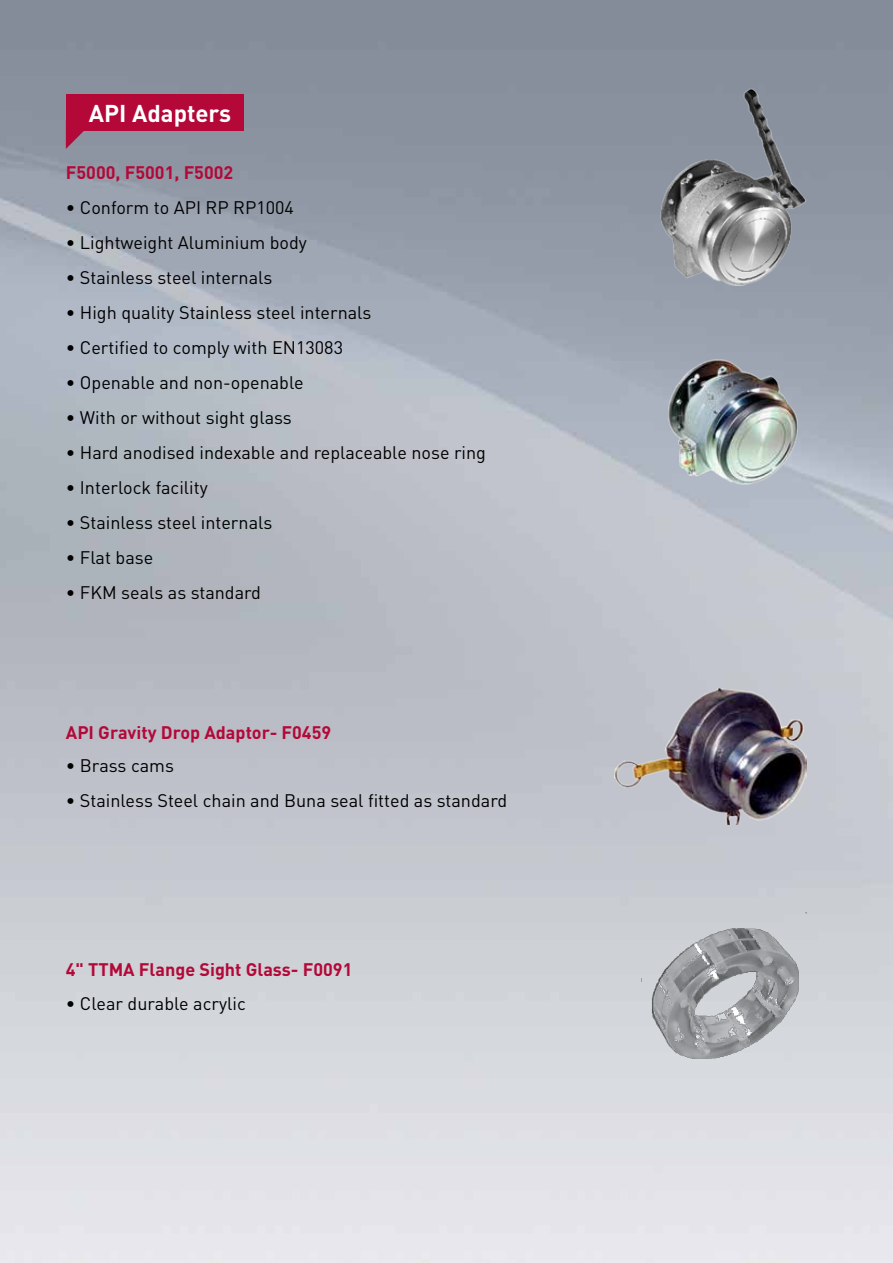
<style>
.page{position:relative;width:893px;height:1263px;background:#fff}
.page>*{position:absolute;margin:0;border:0;box-sizing:border-box;transform-origin:0 0}
.t1{font:700 24px "DINOT";color:#fff}
.t2{font:18px "DINOT";color:#000}
.t3{font:700 18px "DINOT";color:#b30838}
</style>
<div class="page">
<img style="left:0;top:0;width:893px;height:1263px">
<img style="left:665px;top:355px;width:134px;height:131px">
<img style="left:648px;top:78px;width:169px;height:221px">
<img style="left:614px;top:688px;width:192px;height:137px">
<img style="left:642px;top:912px;width:164px;height:154px">
<div style="left:66px;top:95px;width:178px;height:36px;background:#b30838"></div>
<svg style="left:66px;top:131px;width:29px;height:18px"></svg>
<h1 class="t1" style="left:89px;top:97px;width:144px">API Adapters</h1>
<p class="t3" style="left:66px;top:160px;width:169px">F5000, F5001, F5002</p>
<p class="t2" style="left:66px;top:196px;width:230px">• Conform to API RP RP1004</p>
<p class="t2" style="left:66px;top:231px;width:243px">• Lightweight Aluminium body</p>
<p class="t2" style="left:66px;top:266px;width:208px">• Stainless steel internals</p>
<p class="t2" style="left:66px;top:301px;width:307px">• High quality Stainless steel internals</p>
<p class="t2" style="left:66px;top:336px;width:279px">• Certified to comply with EN13083</p>
<p class="t2" style="left:66px;top:371px;width:239px">• Openable and non-openable</p>
<p class="t2" style="left:66px;top:406px;width:228px">• With or without sight glass</p>
<p class="t2" style="left:66px;top:441px;width:422px">• Hard anodised indexable and replaceable nose ring</p>
<p class="t2" style="left:66px;top:476px;width:143px">• Interlock facility</p>
<p class="t2" style="left:66px;top:511px;width:208px">• Stainless steel internals</p>
<p class="t2" style="left:66px;top:546px;width:89px">• Flat base</p>
<p class="t2" style="left:66px;top:581px;width:197px">• FKM seals as standard</p>
<p class="t3" style="left:66px;top:721px;width:267px">API Gravity Drop Adaptor- F0459</p>
<p class="t2" style="left:66px;top:754px;width:110px">• Brass cams</p>
<p class="t2" style="left:66px;top:789px;width:443px">• Stainless Steel chain and Buna seal fitted as standard</p>
<p class="t3" style="left:66px;top:957px;width:288px">4" TTMA Flange Sight Glass- F0091</p>
<p class="t2" style="left:66px;top:992px;width:181px">• Clear durable acrylic</p>
</div>
